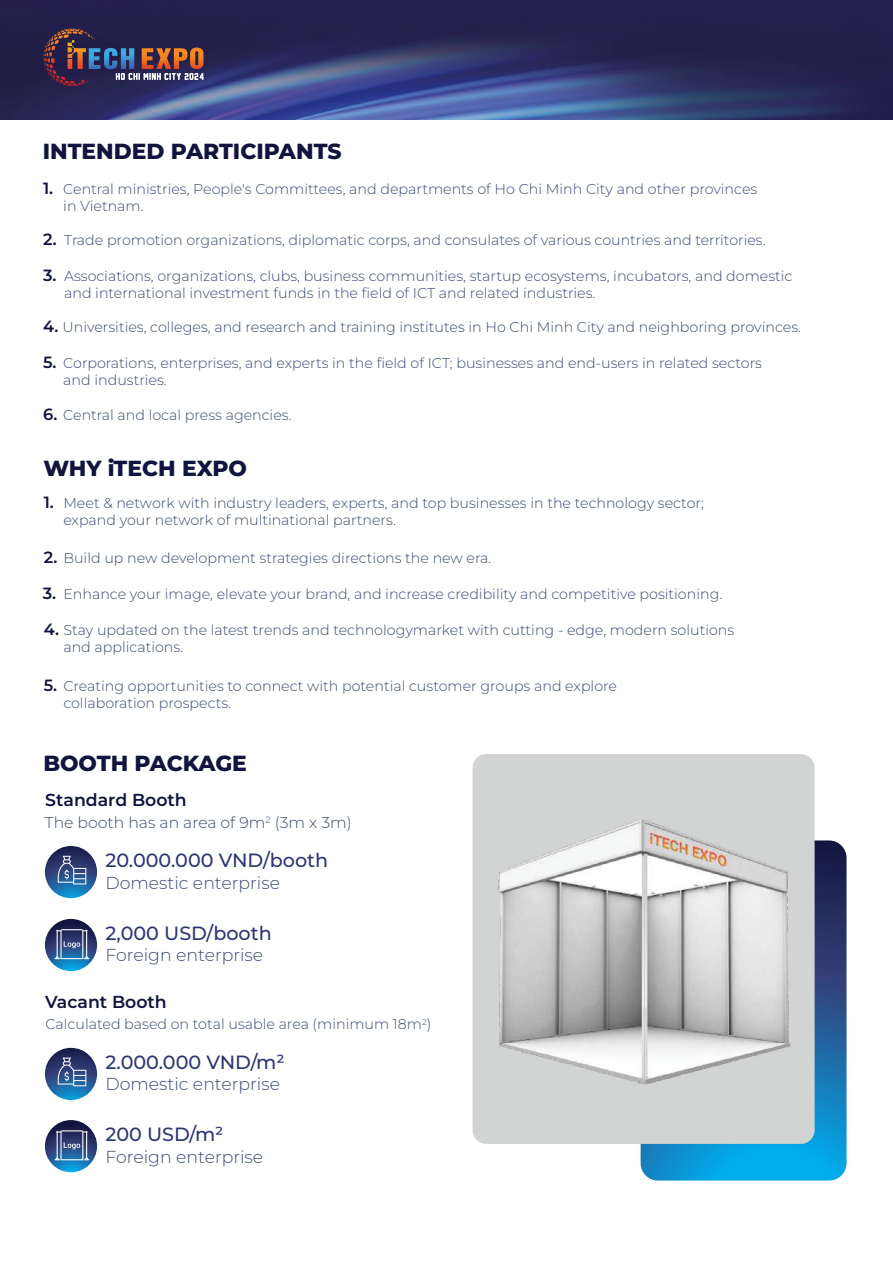
<style>
.page{position:relative;width:893px;height:1263px;background:#fff}
.page>*{position:absolute;margin:0;border:0;box-sizing:border-box;transform-origin:0 0}
.t1{font:800 21.75px "Montserrat";color:#10143e}
.t2{font:500 19.2px "Montserrat";color:#2c3672}
.t3{font:300 17.25px "Montserrat";color:#3b4976}
.t4{font:600 17.25px "Montserrat";color:#10143e}
.t5{font:300 15.6px "Montserrat";color:#3b4976}
.t6{font:300 14.25px/17.1px "Montserrat";color:#3b4976}
.s1{font-weight:600;font-size:16.2px;color:#10143e}
</style>
<div class="page">
<svg style="left:0;top:0;width:893px;height:120px;background:#2f3264"></svg>
<svg style="left:45px;top:846px;width:52px;height:52px"></svg>
<svg style="left:58px;top:856px;width:28px;height:28px"></svg>
<svg style="left:45px;top:919px;width:52px;height:52px"></svg>
<svg style="left:54px;top:929px;width:35px;height:30px"></svg>
<svg style="left:45px;top:1048px;width:52px;height:52px"></svg>
<svg style="left:58px;top:1058px;width:28px;height:28px"></svg>
<svg style="left:45px;top:1120px;width:52px;height:52px"></svg>
<svg style="left:54px;top:1130px;width:35px;height:30px"></svg>
<svg style="left:641px;top:849px;width:205px;height:331px;background:#0b9ad9"></svg>
<div style="left:473px;top:754px;width:342px;height:390px;background:#d2d3d3;border-radius:14px"></div>
<img style="left:498px;top:812px;width:346px;height:295px">
<svg style="left:63px;top:29px;width:18px;height:2px"></svg>
<svg style="left:68px;top:40px;width:136px;height:40px;background:#594a5d"></svg>
<h1 class="t1" style="left:43px;top:137px;width:300px">INTENDED PARTICIPANTS</h1>
<p class="t6" style="left:63px;top:180px;width:695px;text-indent:-20px"><span class="s1">1.</span> Central ministries, People's Committees, and departments of Ho Chi Minh City and other provinces in Vietnam.</p>
<p class="t6" style="left:43px;top:231px;width:724px"><span class="s1">2.</span> Trade promotion organizations, diplomatic corps, and consulates of various countries and territories.</p>
<p class="t6" style="left:64px;top:267px;width:730px;text-indent:-21px"><span class="s1">3.</span> Associations, organizations, clubs, business communities, startup ecosystems, incubators, and domestic and international investment funds in the field of ICT and related industries.</p>
<p class="t6" style="left:43px;top:318px;width:759px"><span class="s1">4.</span> Universities, colleges, and research and training institutes in Ho Chi Minh City and neighboring provinces.</p>
<p class="t6" style="left:63px;top:354px;width:700px;text-indent:-20px"><span class="s1">5.</span> Corporations, enterprises, and experts in the field of ICT; businesses and end-users in related sectors and industries.</p>
<p class="t6" style="left:43px;top:406px;width:250px"><span class="s1">6.</span> Central and local press agencies.</p>
<h1 class="t1" style="left:43px;top:454px;width:205px">WHY iTECH EXPO</h1>
<p class="t6" style="left:63px;top:494px;width:642px;text-indent:-20px"><span class="s1">1.</span> Meet &amp; network with industry leaders, experts, and top businesses in the technology sector; expand your network of multinational partners.</p>
<p class="t6" style="left:44px;top:549px;width:449px"><span class="s1">2.</span> Build up new development strategies directions the new era.</p>
<p class="t6" style="left:43px;top:585px;width:681px"><span class="s1">3.</span> Enhance your image, elevate your brand, and increase credibility and competitive positioning.</p>
<p class="t6" style="left:63px;top:621px;width:672px;text-indent:-20px"><span class="s1">4.</span> Stay updated on the latest trends and technologymarket with cutting - edge, modern solutions and applications.</p>
<p class="t6" style="left:63px;top:677px;width:555px;text-indent:-20px"><span class="s1">5.</span> Creating opportunities to connect with potential customer groups and explore collaboration prospects.</p>
<h1 class="t1" style="left:43px;top:748px;width:205px">BOOTH PACKAGE</h1>
<p class="t4" style="left:45px;top:788px;width:143px">Standard Booth</p>
<p class="t5" style="left:45px;top:812px;width:308px">The booth has an area of 9m<sup>2</sup> (3m x 3m)</p>
<h2 class="t2" style="left:105px;top:848px;width:224px">20.000.000 VND/booth</h2>
<p class="t3" style="left:105px;top:871px;width:176px">Domestic enterprise</p>
<h2 class="t2" style="left:105px;top:921px;width:168px">2,000 USD/booth</h2>
<p class="t3" style="left:105px;top:944px;width:159px">Foreign enterprise</p>
<p class="t4" style="left:45px;top:990px;width:123px">Vacant Booth</p>
<p class="t6" style="left:46px;top:1015px;width:387px">Calculated based on total usable area (minimum 18m<sup>2</sup>)</p>
<h2 class="t2" style="left:105px;top:1049px;width:181px">2.000.000 VND/m²</h2>
<p class="t3" style="left:105px;top:1073px;width:176px">Domestic enterprise</p>
<h2 class="t2" style="left:105px;top:1122px;width:120px">200 USD/m²</h2>
<p class="t3" style="left:105px;top:1145px;width:159px">Foreign enterprise</p>
</div>
